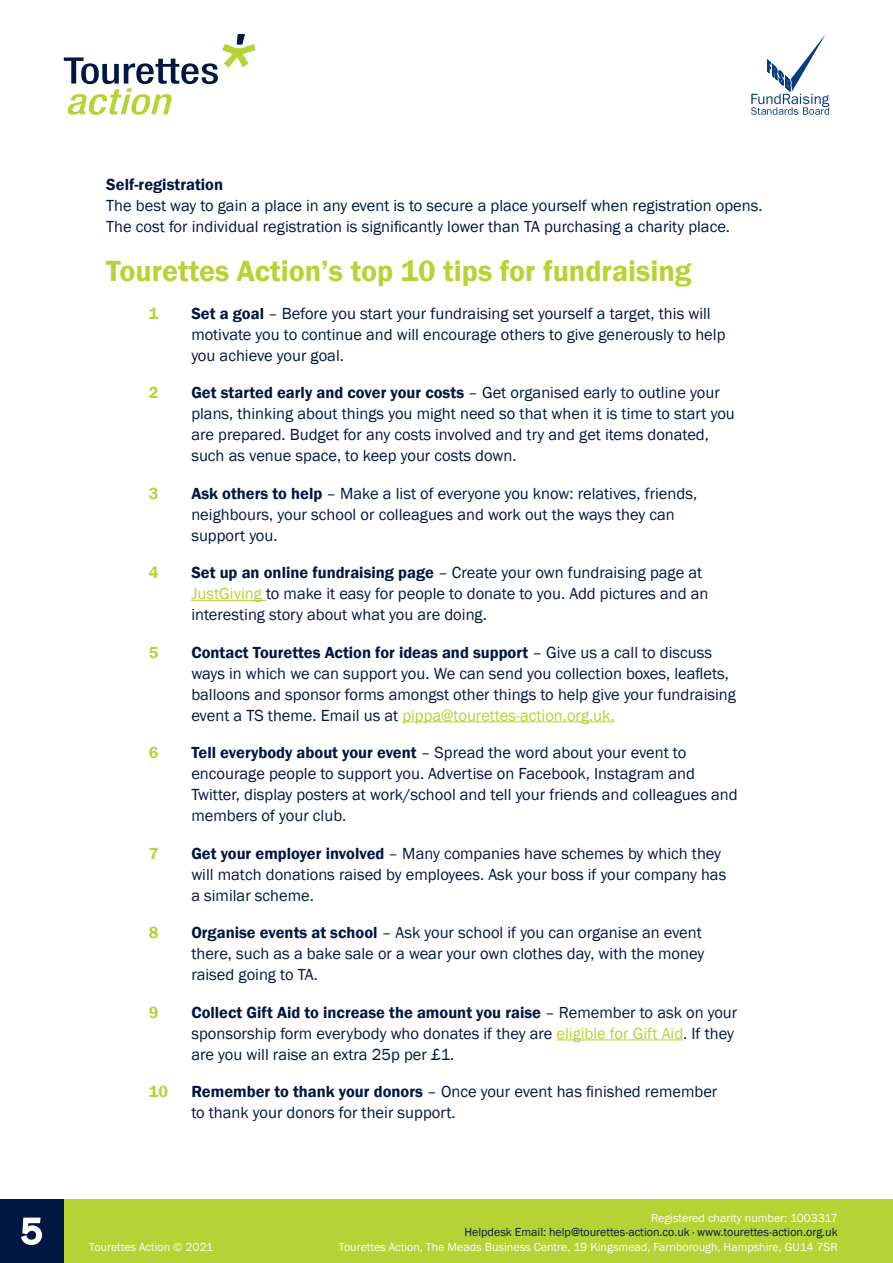
<style>
.page{position:relative;width:893px;height:1263px;background:#fff}
.page>*{position:absolute;margin:0;border:0;box-sizing:border-box;transform-origin:0 0}
.Normal_text{font:600 30px "Franklin Gothic";color:#b5d334}
.Normal_text-2{font:16.5px/21px "Franklin Gothic";color:#001643}
.Paragraph_header{font:600 16.5px "Franklin Gothic";color:#001643}
.t1{font:600 16.5px "Franklin Gothic";color:#b5d334}
.t2{font:12px "Franklin Gothic";color:#fff}
.t3{font:12px "Franklin Gothic";color:#001643}
.s1{font-weight:600}
.s2{color:#b5d334}
</style>
<div class="page">
<div style="left:64px;top:1199px;width:829px;height:64px;background:#b5d334"></div>
<div style="left:0;top:1199px;width:64px;height:64px;background:#001643"></div>
<svg style="left:21px;top:1217px;width:21px;height:29px"></svg>
<svg style="left:64px;top:34px;width:191px;height:81px"></svg>
<svg style="left:751px;top:34px;width:78px;height:81px"></svg>
<hr style="left:191px;top:600px;width:75px;height:1px;background:#b5d334">
<hr style="left:402px;top:721px;width:213px;height:1px;background:#b5d334">
<hr style="left:557px;top:1039px;width:126px;height:1px;background:#b5d334">
<p class="Paragraph_header" style="left:106px;top:174px;width:118px">Self-registration</p>
<p class="Normal_text-2" style="left:106px;top:195px;width:658px">The best way to gain a place in any event is to secure a place yourself when registration opens.<br>The cost for individual registration is significantly lower than TA purchasing a charity place.</p>
<p class="Normal_text" style="left:106px;top:253px;width:587px">Tourettes Action’s top 10 tips for fundraising</p>
<p class="t1" style="left:149px;top:303px;width:11px">1</p>
<p class="Normal_text-2" style="left:191px;top:303px;width:536px"><span class="s1">Set a goal</span> – Before you start your fundraising set yourself a target, this will motivate you to continue and will encourage others to give generously to help you achieve your goal.</p>
<p class="t1" style="left:149px;top:382px;width:11px">2</p>
<p class="Normal_text-2" style="left:191px;top:382px;width:545px"><span class="s1">Get started early and cover your costs</span> – Get organised early to outline your plans, thinking about things you might need so that when it is time to start you are prepared. Budget for any costs involved and try and get items donated, such as venue space, to keep your costs down.</p>
<p class="t1" style="left:149px;top:483px;width:11px">3</p>
<p class="Normal_text-2" style="left:191px;top:483px;width:507px"><span class="s1">Ask others to help</span> – Make a list of everyone you know: relatives, friends, neighbours, your school or colleagues and work out the ways they can support you.</p>
<p class="t1" style="left:149px;top:562px;width:11px">4</p>
<p class="Normal_text-2" style="left:191px;top:562px;width:519px"><span class="s1">Set up an online fundraising page</span> – Create your own fundraising page at<br><span class="s2">JustGiving</span> to make it easy for people to donate to you. Add pictures and an interesting story about what you are doing.</p>
<p class="t1" style="left:149px;top:642px;width:11px">5</p>
<p class="Normal_text-2" style="left:191px;top:642px;width:546px"><span class="s1">Contact Tourettes Action for ideas and support</span> – Give us a call to discuss ways in which we can support you. We can send you collection boxes, leaflets, balloons and sponsor forms amongst other things to help give your fundraising event a TS theme. Email us at <span class="s2">pippa@tourettes-action.org.uk.</span></p>
<p class="t1" style="left:149px;top:742px;width:11px">6</p>
<p class="Normal_text-2" style="left:191px;top:742px;width:548px"><span class="s1">Tell everybody about your event</span> – Spread the word about your event to encourage people to support you. Advertise on Facebook, Instagram and Twitter, display posters at work/school and tell your friends and colleagues and members of your club.</p>
<p class="t1" style="left:149px;top:843px;width:11px">7</p>
<p class="Normal_text-2" style="left:191px;top:843px;width:536px"><span class="s1">Get your employer involved</span> – Many companies have schemes by which they will match donations raised by employees. Ask your boss if your company has a similar scheme.</p>
<p class="t1" style="left:149px;top:922px;width:11px">8</p>
<p class="Normal_text-2" style="left:191px;top:922px;width:514px"><span class="s1">Organise events at school</span> – Ask your school if you can organise an event there, such as a bake sale or a wear your own clothes day, with the money raised going to TA.</p>
<p class="t1" style="left:149px;top:1002px;width:11px">9</p>
<p class="Normal_text-2" style="left:191px;top:1002px;width:547px"><span class="s1">Collect Gift Aid to increase the amount you raise</span> – Remember to ask on your sponsorship form everybody who donates if they are <span class="s2">eligible for Gift Aid</span>. If they are you will raise an extra 25p per £1.</p>
<p class="t1" style="left:149px;top:1081px;width:21px">10</p>
<p class="Normal_text-2" style="left:191px;top:1081px;width:527px"><span class="s1">Remember to thank your donors</span> – Once your event has finished remember to thank your donors for their support.</p>
<p class="t2" style="left:651px;top:1210px;width:188px">Registered charity number: 1003317</p>
<p class="t3" style="left:464px;top:1225px;width:375px">Helpdesk Email: help@tourettes-action.co.uk · www.tourettes-action.org.uk</p>
<p class="t2" style="left:89px;top:1239px;width:126px">Tourettes Action © 2021</p>
<p class="t2" style="left:339px;top:1239px;width:500px">Tourettes Action, The Meads Business Centre, 19 Kingsmead, Farnborough, Hampshire, GU14 7SR</p>
</div>
